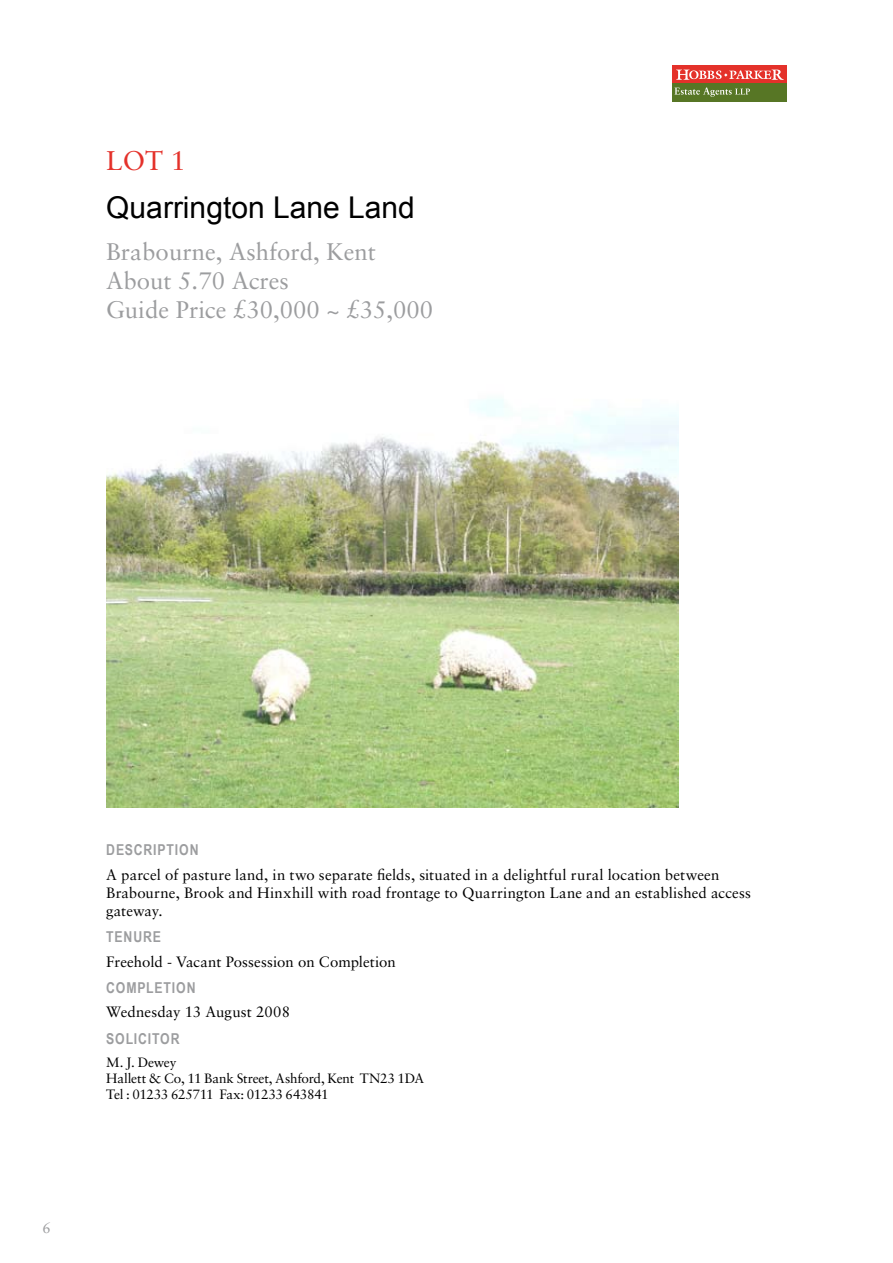
<style>
.page{position:relative;width:893px;height:1263px;background:#fff}
.page>*{position:absolute;margin:0;border:0;box-sizing:border-box;transform-origin:0 0}
.t1{font:30px "Arial";color:#000}
.t2{font:27px "Sabon";color:#e4312a}
.t3{font:24px/28.8px "Sabon";color:#9c9d9f}
.t4{font:15px/18px "Sabon";letter-spacing:.01em;color:#000}
.t5{font:700 15px "Arial Narrow";letter-spacing:.055em;color:#9c9d9f}
.t6{font:13.5px/16.2px "Sabon";letter-spacing:-.02em;color:#000}
</style>
<div class="page">
<div style="left:672px;top:65px;width:115px;height:37px;background:linear-gradient(to right,#577625,#577625)"></div>
<hr style="left:672px;top:101px;width:115px;height:1px;background:#577625">
<hr style="left:672px;top:65px;width:115px;height:1px;background:#e4312a">
<div style="left:672px;top:67px;width:115px;height:16px;background:#e4312a"></div>
<svg style="left:676px;top:70px;width:108px;height:10px"></svg>
<div style="left:672px;top:84px;width:115px;height:16px;background:#577625"></div>
<svg style="left:674px;top:87px;width:76px;height:10px"></svg>
<img style="left:106px;top:399px;width:572px;height:409px">
<h2 class="t2" style="left:106px;top:144px;width:81px">Lot 1</h2>
<h1 class="t1" style="left:106px;top:188px;width:310px">Quarrington Lane Land</h1>
<h3 class="t3" style="left:106px;top:237px;width:328px">Brabourne, Ashford, Kent<br>About 5.70 Acres<br>Guide Price £30,000 ~ £35,000</h3>
<p class="t5" style="left:106px;top:839px;width:94px">DESCRIPTION</p>
<p class="t4" style="left:106px;top:865px;width:646px">A parcel of pasture land, in two separate fields, situated in a delightful rural location between<br>Brabourne, Brook and Hinxhill with road frontage to Quarrington Lane and an established access gateway.</p>
<p class="t5" style="left:106px;top:925px;width:56px">TENURE</p>
<p class="t4" style="left:106px;top:952px;width:291px">Freehold - Vacant Possession on Completion</p>
<p class="t5" style="left:106px;top:976px;width:91px">COMPLETION</p>
<p class="t4" style="left:106px;top:1003px;width:185px">Wednesday 13 August 2008</p>
<p class="t5" style="left:106px;top:1027px;width:75px">SOLICITOR</p>
<p class="t6" style="left:106px;top:1053px;width:319px">M. J. Dewey<br>Hallett &amp; Co, 11 Bank Street, Ashford, Kent TN23 1DA<br>Tel : 01233 625711 Fax: 01233 643841</p>
</div>
